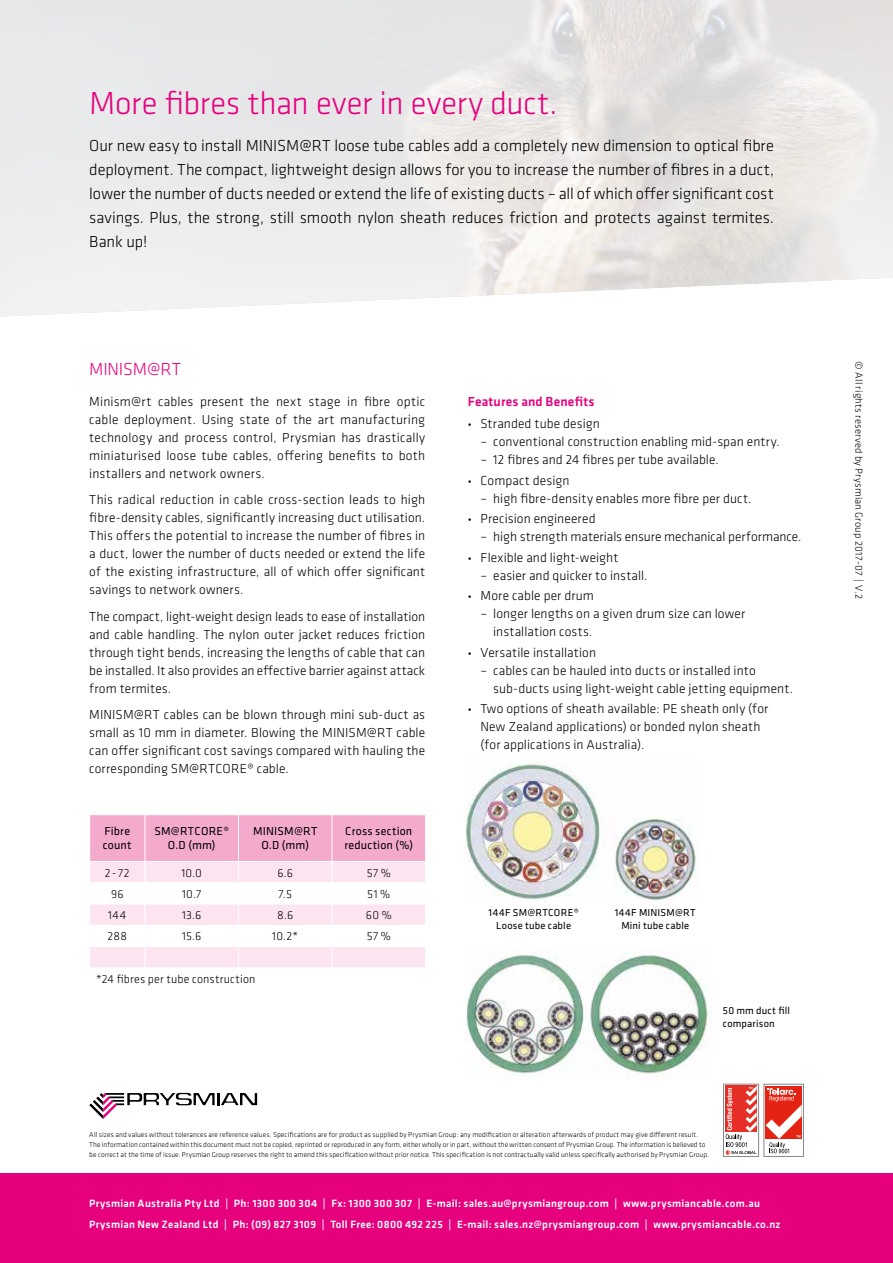
<style>
.page{position:relative;width:893px;height:1263px;background:#fff}
.page>*{position:absolute;margin:0;border:0;box-sizing:border-box;transform-origin:0 0}
.t1{font:300 33px "Klavika";letter-spacing:-.01em;color:#e6007d}
.t2{font:300 18px "Klavika";letter-spacing:-.01em;color:#e6007d}
.t3{font:300 16.5px/24px "Klavika";color:#000;text-align:justify}
.t4{font:300 13.5px/18px "Klavika";letter-spacing:.005em;color:#000;text-align:justify}
.t5{font:500 13.5px "Klavika";letter-spacing:.015em;color:#e6007d}
.t6{font:300 12px "Klavika";letter-spacing:.015em;color:#000}
.t7{font:12px/13.5px "Klavika";letter-spacing:.015em;color:#000}
.t8{font:500 10.95px/21px "Klavika";letter-spacing:.025em;color:#fff}
.t9{font:10.5px/12.6px "Klavika";letter-spacing:.02em;color:#000;text-align:center}
.t10{font:300 10.5px "Klavika";letter-spacing:.025em;color:#000}
.t11{font:300 7.35px/9.8px "Klavika";letter-spacing:.01em;color:#000}
.s1{font-size:10.5px}
</style>
<div class="page">
<img style="left:466px;top:950px;width:242px;height:127px">
<img style="left:466px;top:760px;width:232px;height:143px">
<svg style="left:90px;top:815px;width:335px;height:152px"></svg>
<div style="left:0;top:1174px;width:893px;height:89px;background:#e6007d"></div>
<div style="left:725px;top:1086px;width:32px;height:46px;background:#e63027"></div>
<svg style="left:726px;top:1086px;width:31px;height:69px"></svg>
<div style="left:723px;top:1084px;width:36px;height:73px;border:1px solid #878787"></div>
<div style="left:766px;top:1086px;width:36px;height:70px;background:linear-gradient(to right,#fff,#fff)"></div>
<div style="left:766px;top:1086px;width:36px;height:53px;background:#e42313"></div>
<svg style="left:766px;top:1088px;width:36px;height:65px"></svg>
<div style="left:764px;top:1084px;width:40px;height:73px;border:1px solid #878787"></div>
<svg style="left:89px;top:1093px;width:168px;height:26px"></svg>
<h1 class="t1" style="left:89px;top:83px;width:470px">More fibres than ever in every duct.</h1>
<p class="t3" style="left:89px;top:133px;width:686px">Our new easy to install MINISM@RT loose tube cables add a completely new dimension to optical fibre deployment. The compact, lightweight design allows for you to increase the number of fibres in a duct, lower the number of ducts needed or extend the life of existing ducts – all of which offer significant cost savings. Plus, the strong, still smooth nylon sheath reduces friction and protects against termites.<br>Bank up!</p>
<h2 class="t2" style="left:89px;top:358px;width:93px">MINISM@RT</h2>
<p class="t4" style="left:89px;top:392px;width:337px">Minism@rt cables present the next stage in fibre optic cable deployment. Using state of the art manufacturing technology and process control, Prysmian has drastically miniaturised loose tube cables, offering benefits to both installers and network owners.</p>
<p class="t4" style="left:89px;top:491px;width:337px">This radical reduction in cable cross-section leads to high fibre-density cables, significantly increasing duct utilisation.<br>This offers the potential to increase the number of fibres in a duct, lower the number of ducts needed or extend the life of the existing infrastructure, all of which offer significant savings to network owners.</p>
<p class="t4" style="left:89px;top:607px;width:337px">The compact, light-weight design leads to ease of installation and cable handling. The nylon outer jacket reduces friction through tight bends, increasing the lengths of cable that can be installed. It also provides an effective barrier against attack from termites.</p>
<p class="t4" style="left:89px;top:706px;width:337px">MINISM@RT cables can be blown through mini sub-duct as small as 10 mm in diameter. Blowing the MINISM@RT cable can offer significant cost savings compared with hauling the corresponding SM@RTCORE® cable.</p>
<p class="t7" style="left:103px;top:824px;width:30px">Fibre count</p>
<p class="t7" style="left:154px;top:824px;width:76px;text-align:center">SM@RTCORE®<br>O.D (mm)</p>
<p class="t7" style="left:253px;top:824px;width:66px;text-align:center">MINISM@RT<br>O.D (mm)</p>
<p class="t7" style="left:344px;top:824px;width:70px">Cross section reduction (%)</p>
<p class="t6" style="left:105px;top:865px;width:26px">2-72</p>
<p class="t6" style="left:181px;top:865px;width:22px">10.0</p>
<p class="t6" style="left:277px;top:865px;width:17px">6.6</p>
<p class="t6" style="left:367px;top:865px;width:26px">57 %</p>
<p class="t6" style="left:111px;top:887px;width:14px">96</p>
<p class="t6" style="left:182px;top:887px;width:21px">10.7</p>
<p class="t6" style="left:279px;top:887px;width:15px">7.5</p>
<p class="t6" style="left:367px;top:887px;width:25px">51 %</p>
<p class="t6" style="left:108px;top:908px;width:19px">144</p>
<p class="t6" style="left:182px;top:908px;width:21px">13.6</p>
<p class="t6" style="left:277px;top:908px;width:18px">8.6</p>
<p class="t6" style="left:366px;top:908px;width:27px">60 %</p>
<p class="t6" style="left:108px;top:929px;width:21px">288</p>
<p class="t6" style="left:182px;top:929px;width:21px">15.6</p>
<p class="t6" style="left:272px;top:929px;width:27px">10.2*</p>
<p class="t6" style="left:367px;top:929px;width:26px">57 %</p>
<p class="t6" style="left:96px;top:972px;width:161px">*24 fibres per tube construction</p>
<p class="t5" style="left:468px;top:392px;width:128px">Features and Benefits</p>
<p class="t4" style="left:468px;top:414px;width:134px"><span class="s1">•</span> Stranded tube design</p>
<p class="t4" style="left:480px;top:432px;width:301px">– conventional construction enabling mid-span entry.</p>
<p class="t4" style="left:480px;top:450px;width:240px">– 12 fibres and 24 fibres per tube available.</p>
<p class="t4" style="left:468px;top:471px;width:103px"><span class="s1">•</span> Compact design</p>
<p class="t4" style="left:480px;top:489px;width:273px">– high fibre-density enables more fibre per duct.</p>
<p class="t4" style="left:468px;top:509px;width:129px"><span class="s1">•</span> Precision engineered</p>
<p class="t4" style="left:480px;top:527px;width:322px">– high strength materials ensure mechanical performance.</p>
<p class="t4" style="left:468px;top:548px;width:152px"><span class="s1">•</span> Flexible and light-weight</p>
<p class="t4" style="left:480px;top:566px;width:169px">– easier and quicker to install.</p>
<p class="t4" style="left:468px;top:587px;width:128px"><span class="s1">•</span> More cable per drum</p>
<p class="t4" style="left:493px;top:605px;width:254px;text-indent:-13px">– longer lengths on a given drum size can lower installation costs.</p>
<p class="t4" style="left:468px;top:643px;width:130px"><span class="s1">•</span> Versatile installation</p>
<p class="t4" style="left:493px;top:661px;width:301px;text-indent:-13px">– cables can be hauled into ducts or installed into sub-ducts using light-weight cable jetting equipment.</p>
<p class="t4" style="left:480px;top:700px;width:289px;text-align:left;text-indent:-13px"><span class="s1">•</span> Two options of sheath available: PE sheath only (for<br>New Zealand applications) or bonded nylon sheath (for applications in Australia).</p>
<p class="t9" style="left:489px;top:906px;width:92px">144F SM@RTCORE®<br>Loose tube cable</p>
<p class="t9" style="left:615px;top:906px;width:82px">144F MINISM@RT<br>Mini tube cable</p>
<p class="t9" style="left:723px;top:1004px;width:69px;text-align:left">50 mm duct fill comparison</p>
<p class="t11" style="left:89px;top:1130px;width:621px">All sizes and values without tolerances are reference values. Specifications are for product as supplied by Prysmian Group: any modification or alteration afterwards of product may give different result.<br>The information contained within this document must not be copied, reprinted or reproduced in any form, either wholly or in part, without the written consent of Prysmian Group. The information is believed to be correct at the time of issue. Prysmian Group reserves the right to amend this specification without prior notice. This specification is not contractually valid unless specifically authorised by Prysmian Group.</p>
<p class="t8" style="left:89px;top:1193px;width:693px">Prysmian Australia Pty Ltd | Ph: 1300 300 304 | Fx: 1300 300 307 | E-mail: sales.au@prysmiangroup.com | www.prysmiancable.com.au<br>Prysmian New Zealand Ltd | Ph: (09) 827 3109 | Toll Free: 0800 492 225 | E-mail: sales.nz@prysmiangroup.com | www.prysmiancable.co.nz</p>
<p class="t10" style="left:865px;top:361px;width:239px;rotate:90deg">© All rights reserved by Prysmian Group 2017-07 | V.2</p>
</div>
